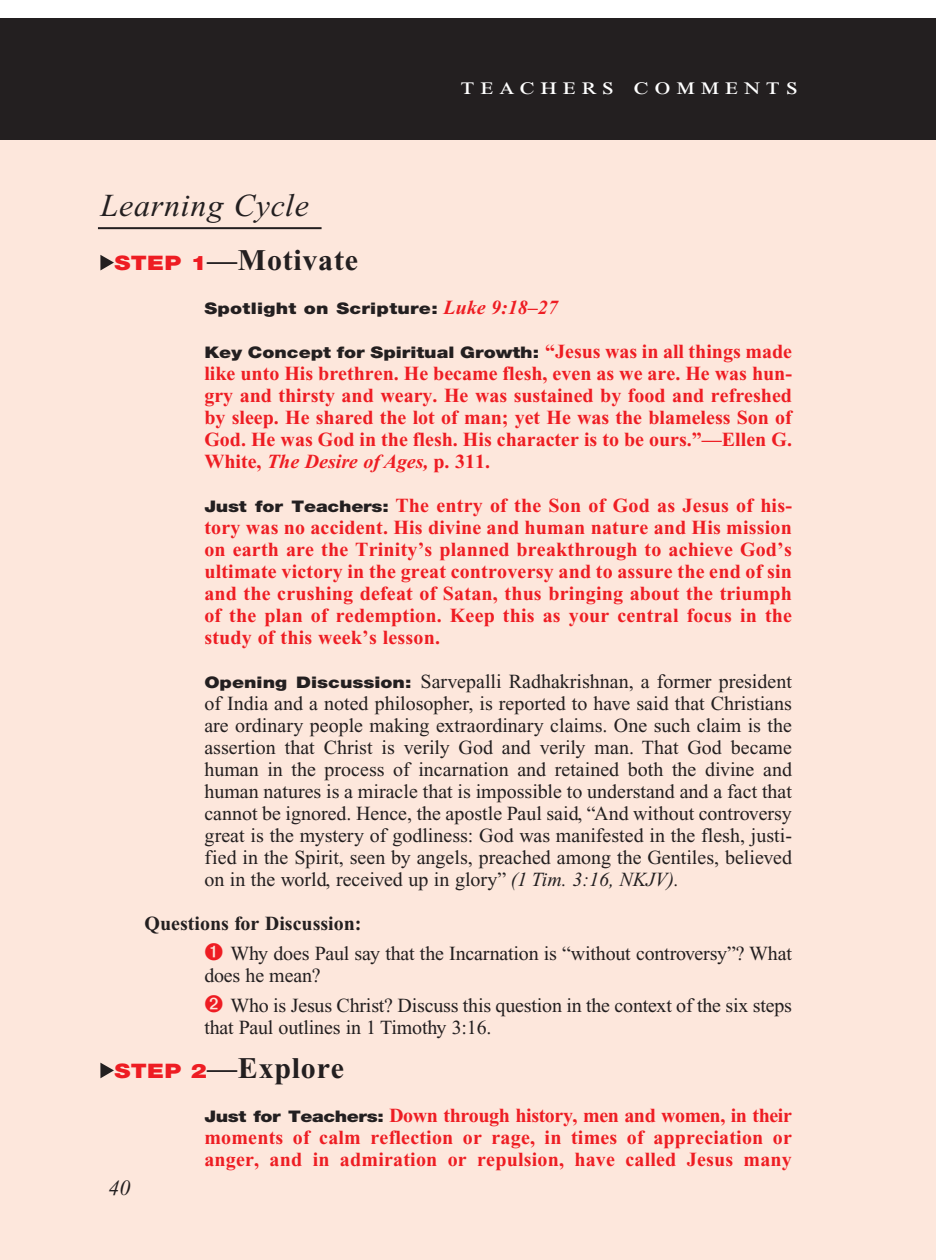
<style>
.page{position:relative;width:936px;height:1260px;background:#fff}
.page>*{position:absolute;margin:0;border:0;box-sizing:border-box;transform-origin:0 0}
.Main_Head_Teachers_C{font:italic 32px "Times New Roman PS Std";letter-spacing:.025em;color:#231f20}
.T_Aim_bodyXindent{font:700 30px "Times New Roman PS Std";letter-spacing:.025em;color:#231f20}
.Teachers_Comments_He{font:24px "Times New Roman PS Std";letter-spacing:.2em;color:#fff;scale:1.2 1}
.PageNumbers{font:italic 22px "Times New Roman PS Std";color:#231f20}
.Objectives_Body_Text{font:20px/22px "Times New Roman PS Std";color:#231f20;text-align:justify}
.First_Line_Space_Tea{font:700 20px/22px "Times New Roman PS Std";letter-spacing:.01em;color:#ee1d23;text-align:justify}
.Objectives_Body_Text-2{font:700 20px/22px "Times New Roman PS Std";color:#ee1d23;text-align:justify}
.Bulleted_Points1{font:20px/22px "Times New Roman PS Std";letter-spacing:-.01em;color:#231f20}
.Roman_Numeral_Sub_He{font:700 20px "Times New Roman PS Std";color:#231f20}
.Objectives_Body_Text-3{font:900 16px "Helvetica Neue LT Std";color:#231f20;scale:1.2 1}
.s1{font-family:"Helvetica Neue LT Std";font-weight:900;font-size:20px;color:#ee1d23}
.s2{font-family:"Times New Roman PS Std";font-weight:700;font-style:italic;font-size:20px;color:#ee1d23}
.s3{font-family:"Times New Roman PS Std";font-weight:700;font-size:20px;color:#ee1d23}
.s4{font-style:italic}
.s5{font-family:"Helvetica Neue LT Std";font-weight:900;font-size:16px;color:#231f20}
.s6{font-family:"Helvetica Neue LT Std";font-weight:900;font-size:16px}
</style>
<div class="page">
<div style="left:0;top:136px;width:936px;height:1124px;background:#fde7dc"></div>
<div style="left:0;top:18px;width:936px;height:122px;background:#231f20"></div>
<svg style="left:100px;top:255px;width:14px;height:15px"></svg>
<svg style="left:100px;top:1063px;width:14px;height:15px"></svg>
<hr style="left:98px;top:227px;width:224px;height:2px;background:#231f20">
<p class="Teachers_Comments_He" style="left:461px;top:73px;width:283px">teachers comments</p>
<p class="Main_Head_Teachers_C" style="left:100px;top:188px;width:210px">Learning Cycle</p>
<p class="T_Aim_bodyXindent" style="left:114px;top:244px;width:245px"><span class="s1">STEP 1</span>—Motivate</p>
<p class="Objectives_Body_Text-3" style="left:204px;top:299px;width:296px">Spotlight on Scripture: <span class="s2">Luke 9:18–27</span></p>
<p class="Objectives_Body_Text-3" style="left:204px;top:343px;width:491px">Key Concept for Spiritual Growth: <span class="s3">“Jesus was in all things made</span></p>
<p class="Objectives_Body_Text-2" style="left:204px;top:363px;width:589px">like unto His brethren. He became flesh, even as we are. He was hun&shy;gry and thirsty and weary. He was sustained by food and refreshed by sleep. He shared the lot of man; yet He was the blameless Son of God. He was God in the flesh. His character is to be ours.”—Ellen G.<br>White, <span class="s4">The Desire of Ages,</span> p. 311.</p>
<p class="First_Line_Space_Tea" style="left:204px;top:495px;width:589px"><span class="s5">Just for Teachers:</span> The entry of the Son of God as Jesus of his&shy;tory was no accident. His divine and human nature and His mission on earth are the Trinity’s planned breakthrough to achieve God’s ultimate victory in the great controversy and to assure the end of sin and the crushing defeat of Satan, thus bringing about the triumph of the plan of redemption. Keep this as your central focus in the study of this week’s lesson.</p>
<p class="Objectives_Body_Text" style="left:204px;top:671px;width:589px"><span class="s6">Opening Discussion:</span> Sarvepalli Radhakrishnan, a former president of India and a noted philosopher, is reported to have said that Christians are ordinary people making extraordinary claims. One such claim is the assertion that Christ is verily God and verily man. That God became human in the process of incarnation and retained both the divine and human natures is a miracle that is impossible to understand and a fact that cannot be ignored. Hence, the apostle Paul said, “And without controversy great is the mystery of godliness: God was manifested in the flesh, justi&shy;fied in the Spirit, seen by angels, preached among the Gentiles, believed on in the world, received up in glory” <span class="s4">(1 Tim. 3:16, NKJV).</span></p>
<p class="Roman_Numeral_Sub_He" style="left:144px;top:913px;width:219px">Questions for Discussion:</p>
<p class="Bulleted_Points1" style="left:204px;top:943px;width:589px;text-indent:26px">Why does Paul say that the Incarnation is “without controversy”? What does he mean?</p>
<p class="Bulleted_Points1" style="left:204px;top:995px;width:589px;text-indent:26px">Who is Jesus Christ? Discuss this question in the context of the six steps that Paul outlines in 1 Timothy 3:16.</p>
<p class="T_Aim_bodyXindent" style="left:114px;top:1052px;width:231px"><span class="s1">STEP 2</span>—Explore</p>
<p class="First_Line_Space_Tea" style="left:204px;top:1105px;width:589px"><span class="s5">Just for Teachers:</span> Down through history, men and women, in their moments of calm reflection or rage, in times of appreciation or anger, and in admiration or repulsion, have called Jesus many</p>
<p class="PageNumbers" style="left:109px;top:1176px;width:23px">40</p>
</div>
